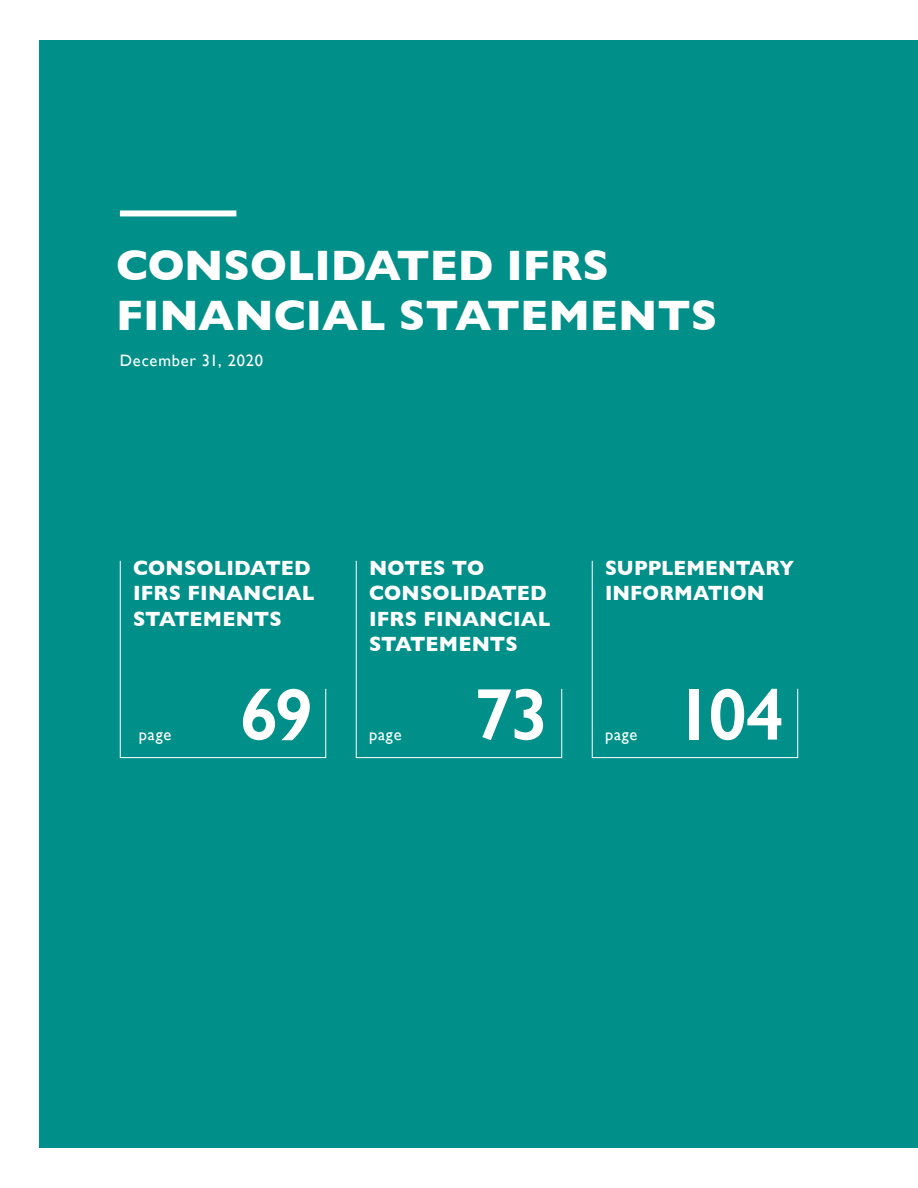
<style>
.page{position:relative;width:918px;height:1188px;background:#fff}
.page>*{position:absolute;margin:0;border:0;box-sizing:border-box;transform-origin:0 0}
.t1{font:600 73.5px "Gill Sans";letter-spacing:-.045em;color:#fff}
.t2{font:700 43.5px/49.9px "Gill Sans";color:#fff}
.t3{font:700 21px/25.2px "Gill Sans";letter-spacing:.005em;color:#fff;scale:.96 1}
.t4{font:700 21px/25.2px "Gill Sans";letter-spacing:.005em;color:#fff;scale:.93 1}
.t5{font:16.5px "Gill Sans";letter-spacing:.045em;color:#fff}
</style>
<div class="page">
<div style="left:40px;top:40px;width:878px;height:1108px;background:#008f89"></div>
<svg style="left:120px;top:560px;width:206px;height:198px"></svg>
<div style="left:120px;top:210px;width:116px;height:6px;background:#fff"></div>
<svg style="left:356px;top:560px;width:206px;height:198px"></svg>
<svg style="left:592px;top:560px;width:206px;height:198px"></svg>
<h2 class="t2" style="left:116px;top:239px;width:603px">CONSOLIDATED IFRS<br>FINANCIAL STATEMENTS</h2>
<p class="t5" style="left:120px;top:350px;width:145px">December 31, 2020</p>
<p class="t3" style="left:133px;top:555px;width:191px">CONSOLIDATED<br>IFRS FINANCIAL<br>STATEMENTS</p>
<p class="t3" style="left:369px;top:555px;width:191px">NOTES TO<br>CONSOLIDATED<br>IFRS FINANCIAL<br>STATEMENTS</p>
<p class="t4" style="left:605px;top:555px;width:205px">SUPPLEMENTARY<br>INFORMATION</p>
<h1 class="t1" style="left:240px;top:670px;width:75px">69</h1>
<h1 class="t1" style="left:474px;top:670px;width:76px">73</h1>
<h1 class="t1" style="left:675px;top:670px;width:112px">104</h1>
<p class="t5" style="left:139px;top:725px;width:34px">page</p>
<p class="t5" style="left:369px;top:725px;width:34px">page</p>
<p class="t5" style="left:605px;top:725px;width:34px">page</p>
</div>
